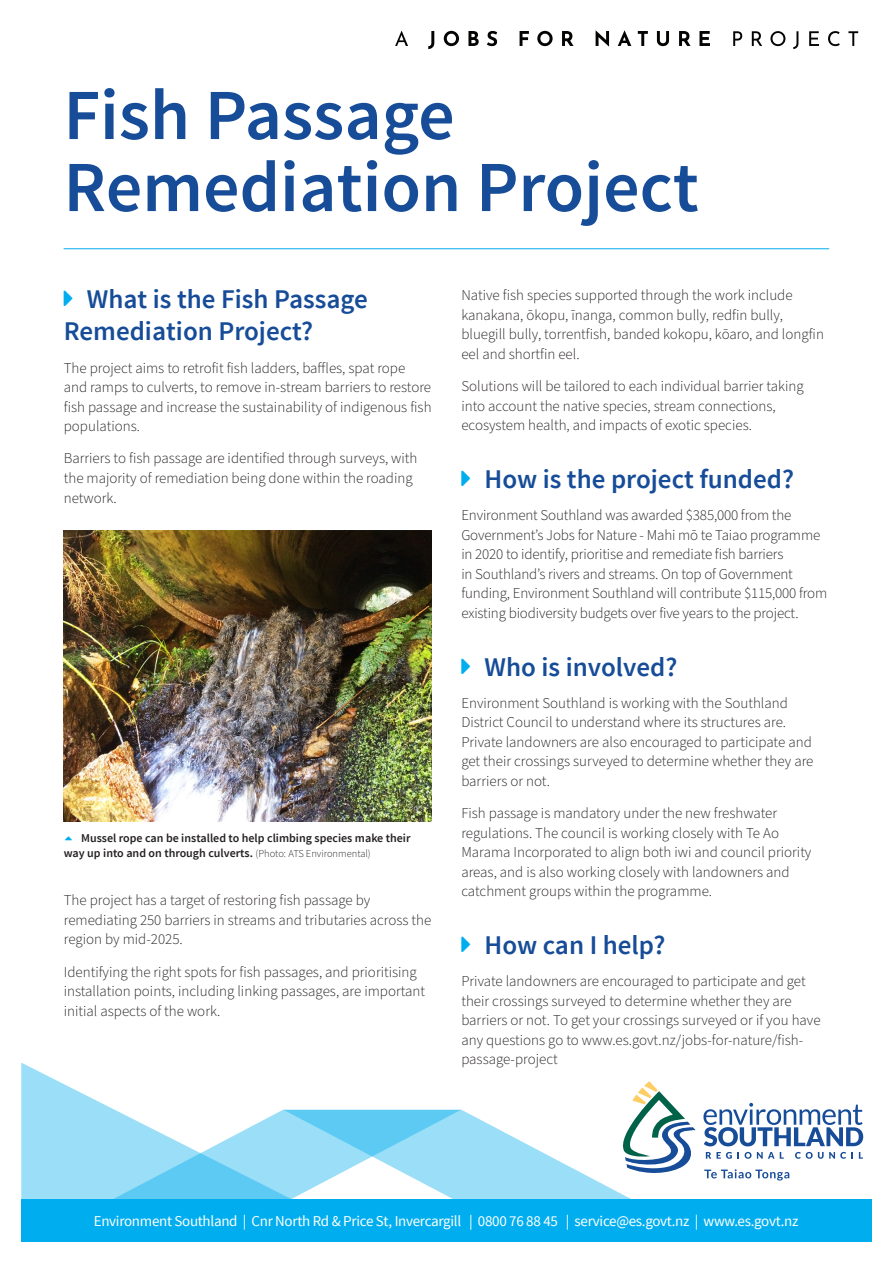
<style>
.page{position:relative;width:893px;height:1263px;background:#fff}
.page>*{position:absolute;margin:0;border:0;box-sizing:border-box;transform-origin:0 0}
.t1{font:600 72px/72px "Source Sans Pro";color:#164c98}
.Heading_2{font:600 27px/32.4px "Source Sans Pro";color:#164c98}
.Body{font:300 15px/19.5px "Source Sans Pro";color:#231f20}
.Body-2{font:15px "Source Sans Pro";letter-spacing:-.02em;color:#fff}
.t2{font:600 12px/15px "Source Sans Pro";color:#231f20}
.s1{color:#00aeef}
.s2{font-weight:300;font-size:10.5px}
</style>
<div class="page">
<svg style="left:21px;top:1062px;width:675px;height:137px"></svg>
<svg style="left:703px;top:1103px;width:160px;height:43px"></svg>
<svg style="left:704px;top:1169px;width:85px;height:11px"></svg>
<svg style="left:706px;top:1152px;width:33px;height:7px"></svg>
<svg style="left:745px;top:1152px;width:6px;height:7px"></svg>
<svg style="left:757px;top:1152px;width:27px;height:7px"></svg>
<svg style="left:795px;top:1152px;width:58px;height:7px"></svg>
<svg style="left:859px;top:1152px;width:4px;height:7px"></svg>
<img style="left:64px;top:530px;width:368px;height:291px">
<hr style="left:64px;top:248px;width:765px;height:1px;background:#00aeef">
<div style="left:21px;top:1199px;width:851px;height:43px;background:#00aeef"></div>
<svg style="left:395px;top:31px;width:13px;height:15px"></svg>
<svg style="left:428px;top:31px;width:6px;height:18px"></svg>
<svg style="left:444px;top:31px;width:15px;height:15px"></svg>
<svg style="left:468px;top:31px;width:11px;height:15px"></svg>
<svg style="left:487px;top:31px;width:10px;height:15px"></svg>
<svg style="left:520px;top:31px;width:9px;height:15px"></svg>
<svg style="left:537px;top:31px;width:16px;height:15px"></svg>
<svg style="left:562px;top:31px;width:12px;height:15px"></svg>
<svg style="left:596px;top:30px;width:13px;height:17px"></svg>
<svg style="left:618px;top:30px;width:13px;height:16px"></svg>
<svg style="left:638px;top:31px;width:10px;height:15px"></svg>
<svg style="left:657px;top:31px;width:12px;height:15px"></svg>
<svg style="left:679px;top:31px;width:12px;height:15px"></svg>
<svg style="left:699px;top:31px;width:11px;height:15px"></svg>
<svg style="left:733px;top:31px;width:9px;height:15px"></svg>
<svg style="left:752px;top:31px;width:10px;height:15px"></svg>
<svg style="left:770px;top:31px;width:15px;height:15px"></svg>
<svg style="left:793px;top:31px;width:5px;height:18px"></svg>
<svg style="left:809px;top:31px;width:10px;height:15px"></svg>
<svg style="left:828px;top:31px;width:12px;height:15px"></svg>
<svg style="left:848px;top:31px;width:10px;height:15px"></svg>
<p class="t1" style="left:64px;top:81px;width:637px">Fish Passage<br>Remediation Project</p>
<p class="Heading_2" style="left:64px;top:284px;width:306px;text-indent:23px">What is the Fish Passage<br>Remediation Project?</p>
<p class="Body" style="left:64px;top:358px;width:369px">The project aims to retrofit fish ladders, baffles, spat rope and ramps to culverts, to remove in-stream barriers to restore fish passage and increase the sustainability of indigenous fish populations.</p>
<p class="Body" style="left:64px;top:449px;width:355px">Barriers to fish passage are identified through surveys, with the majority of remediation being done within the roading network.</p>
<p class="t2" style="left:64px;top:830px;width:348px"><span class="s1">➢</span> Mussel rope can be installed to help climbing species make their way up into and on through culverts. <span class="s2">(Photo: ATS Environmental)</span></p>
<p class="Body" style="left:64px;top:891px;width:369px">The project has a target of restoring fish passage by remediating 250 barriers in streams and tributaries across the region by mid-2025.</p>
<p class="Body" style="left:64px;top:962px;width:363px">Identifying the right spots for fish passages, and prioritising installation points, including linking passages, are important initial aspects of the work.</p>
<p class="Body" style="left:461px;top:286px;width:364px">Native fish species supported through the work include kanakana, ōkopu, īnanga, common bully, redfin bully, bluegill bully, torrentfish, banded kokopu, kōaro, and longfin eel and shortfin eel.</p>
<p class="Body" style="left:461px;top:377px;width:344px">Solutions will be tailored to each individual barrier taking into account the native species, stream connections, ecosystem health, and impacts of exotic species.</p>
<p class="Heading_2" style="left:484px;top:463px;width:311px">How is the project funded?</p>
<p class="Body" style="left:461px;top:506px;width:367px">Environment Southland was awarded $385,000 from the Government’s Jobs for Nature - Mahi mō te Taiao programme in 2020 to identify, prioritise and remediate fish barriers<br>in Southland’s rivers and streams. On top of Government funding, Environment Southland will contribute $115,000 from existing biodiversity budgets over five years to the project.</p>
<p class="Heading_2" style="left:484px;top:651px;width:194px">Who is involved?</p>
<p class="Body" style="left:461px;top:694px;width:354px">Environment Southland is working with the Southland District Council to understand where its structures are.<br>Private landowners are also encouraged to participate and get their crossings surveyed to determine whether they are barriers or not.</p>
<p class="Body" style="left:461px;top:804px;width:352px">Fish passage is mandatory under the new freshwater regulations. The council is working closely with Te Ao Marama Incorporated to align both iwi and council priority areas, and is also working closely with landowners and catchment groups within the programme.</p>
<p class="Heading_2" style="left:484px;top:930px;width:182px">How can I help?</p>
<p class="Body" style="left:461px;top:972px;width:361px">Private landowners are encouraged to participate and get their crossings surveyed to determine whether they are barriers or not. To get your crossings surveyed or if you have any questions go to www.es.govt.nz/jobs-for-nature/fish&shy;passage-project</p>
<p class="Body-2" style="left:21px;top:1212px;width:706px">Environment Southland | Cnr North Rd &amp; Price St, Invercargill | 0800 76 88 45 | service@es.govt.nz | www.es.govt.nz</p>
<p class="Body-2" style="left:94px;top:1212px;width:706px">Environment Southland | Cnr North Rd &amp; Price St, Invercargill | 0800 76 88 45 | service@es.govt.nz | www.es.govt.nz</p>
</div>
